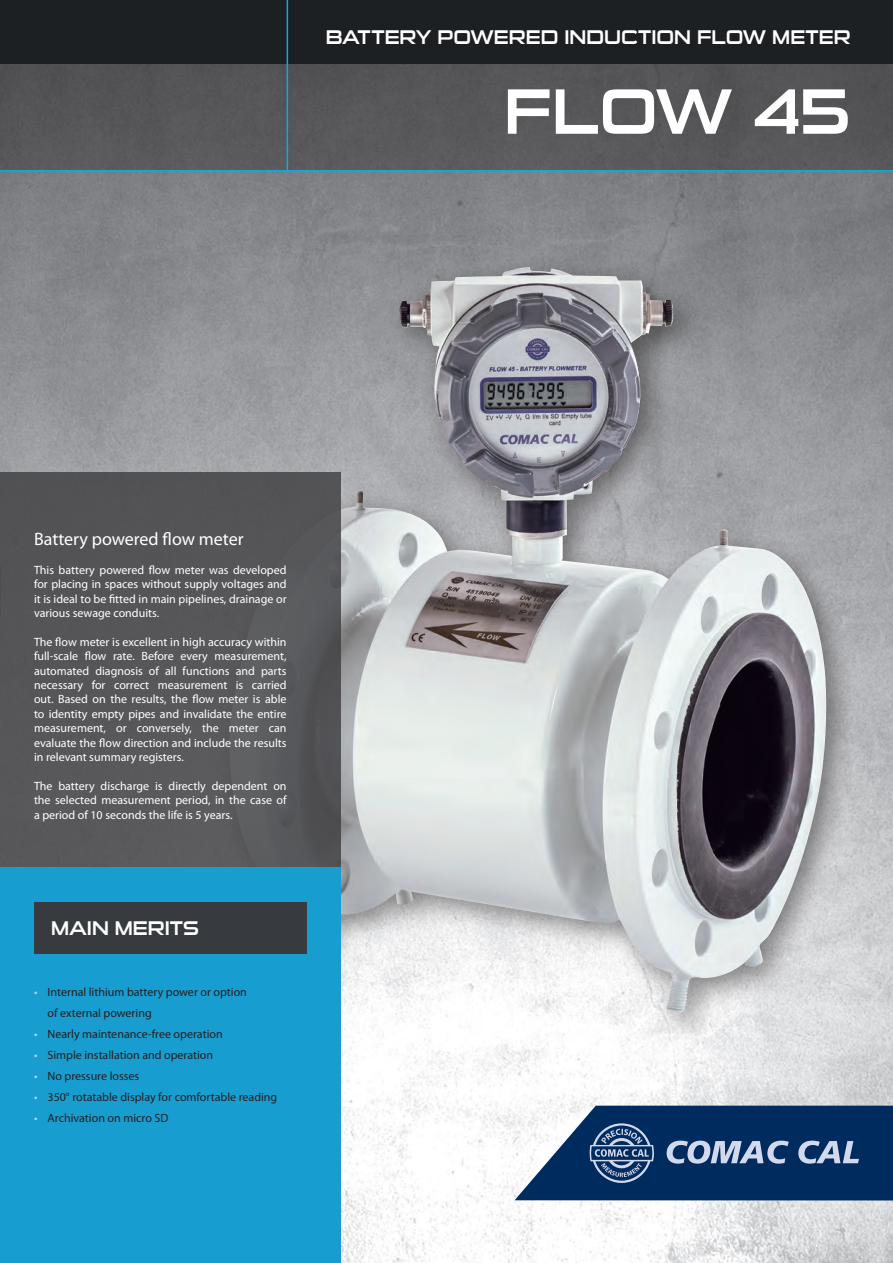
<style>
.page{position:relative;width:893px;height:1263px;background:#fff}
.page>*{position:absolute;margin:0;border:0;box-sizing:border-box;transform-origin:0 0}
.t1{font:64.5px "Sui Generis Rg";color:#fff}
.t2{font:19.5px "Sui Generis Rg";color:#fff}
.t3{font:18px "Myriad Pro";color:#fff}
.t4{font:12px/14.4px "Myriad Pro";color:#fff;text-align:justify}
.t5{font:12px/21px "Myriad Pro";color:#231f20}
.s1{color:#aae0f9}
</style>
<div class="page">
<img style="left:0;top:172px;width:893px;height:1091px">
<div style="left:0;top:0;width:893px;height:170px;background:#575658"></div>
<div style="left:0;top:0;width:893px;height:64px;background:#1c2023"></div>
<hr style="left:287px;top:0;width:1px;height:170px;background:#00aeef">
<hr style="left:0;top:170px;width:893px;height:2px;background:#00aeef">
<div style="left:215px;top:254px;width:642px;height:788px;background:#231f20;opacity:.5"></div>
<img style="left:228px;top:268px;width:459px;height:744px">
<div style="left:0;top:472px;width:340px;height:395px;background:#565659"></div>
<div style="left:0;top:867px;width:340px;height:396px;background:#189dd1"></div>
<div style="left:34px;top:902px;width:272px;height:52px;background:#373b3f"></div>
<svg style="left:514px;top:1106px;width:379px;height:94px;background:#2d507c"></svg>
<p class="t2" style="left:326px;top:26px;width:526px">BATTERY POWERED INDUCTION FLOW METER</p>
<p class="t1" style="left:504px;top:74px;width:348px">FLOW 45</p>
<p class="t3" style="left:34px;top:529px;width:211px">Battery powered flow meter</p>
<p class="t4" style="left:34px;top:563px;width:254px">This battery powered flow meter was developed for placing in spaces without supply voltages and it is ideal to be fitted in main pipelines, drainage or various sewage conduits.</p>
<p class="t4" style="left:34px;top:635px;width:254px">The flow meter is excellent in high accuracy within full-scale flow rate. Before every measurement, automated diagnosis of all functions and parts necessary for correct measurement is carried out. Based on the results, the flow meter is able to identity empty pipes and invalidate the entire measurement, or conversely, the meter can evaluate the flow direction and include the results in relevant summary registers.</p>
<p class="t4" style="left:34px;top:779px;width:254px">The battery discharge is directly dependent on the selected measurement period, in the case of a period of 10 seconds the life is 5 years.</p>
<p class="t2" style="left:51px;top:917px;width:149px">MAIN MERITS</p>
<p class="t5" style="left:48px;top:981px;width:201px;text-indent:-14px"><span class="s1">•</span> Internal lithium battery power or option of external powering</p>
<p class="t5" style="left:34px;top:1023px;width:190px"><span class="s1">•</span> Nearly maintenance-free operation</p>
<p class="t5" style="left:34px;top:1044px;width:181px"><span class="s1">•</span> Simple installation and operation</p>
<p class="t5" style="left:34px;top:1065px;width:107px"><span class="s1">•</span> No pressure losses</p>
<p class="t5" style="left:34px;top:1086px;width:245px"><span class="s1">•</span> 350° rotatable display for comfortable reading</p>
<p class="t5" style="left:34px;top:1107px;width:136px"><span class="s1">•</span> Archivation on micro SD</p>
</div>
